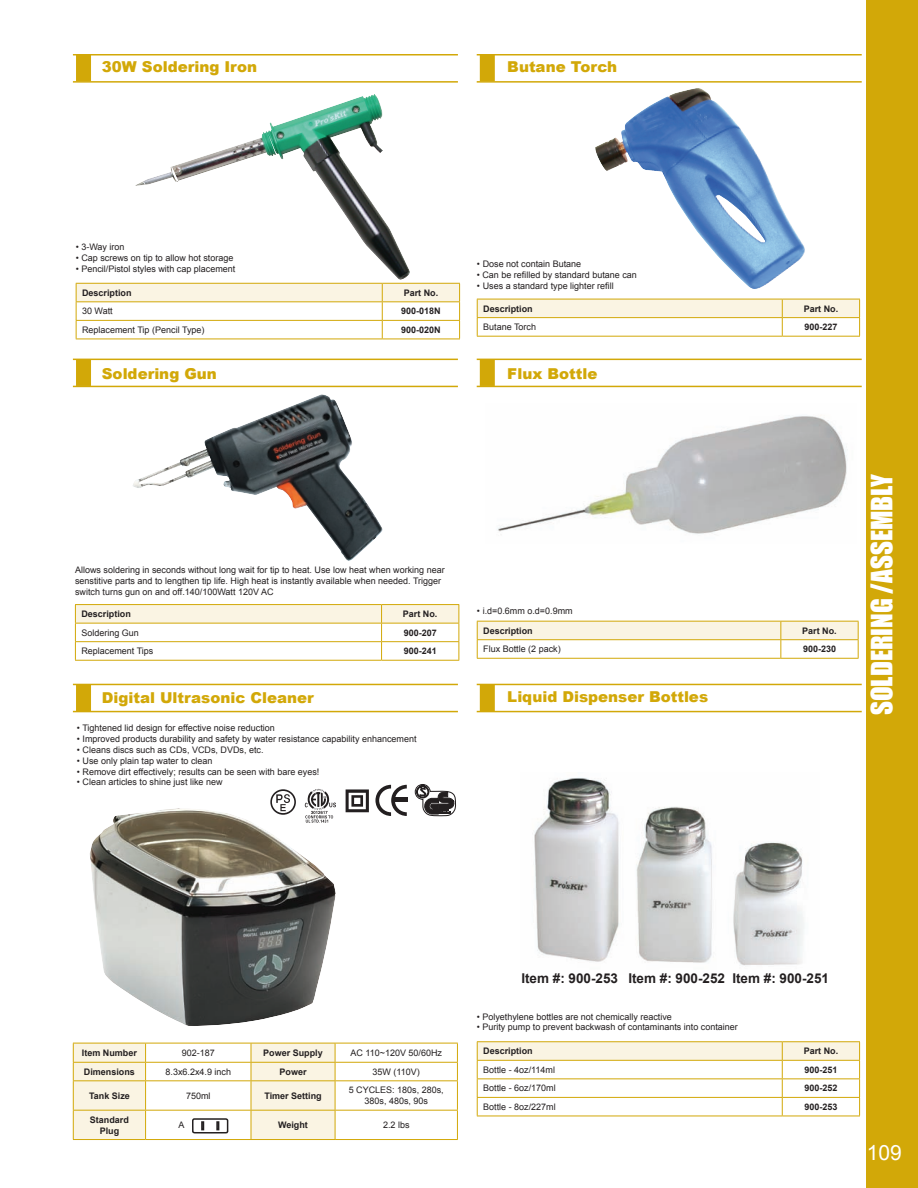
<style>
.page{position:relative;width:918px;height:1188px;background:#fff}
.page>*{position:absolute;margin:0;border:0;box-sizing:border-box;transform-origin:0 0}
.t1{font:27px "Impact";color:#fff}
.t2{font:21px "Arial";color:#fff}
.t3{font:900 15px "Arial";color:#d2a808}
.t4{font:700 13.5px "Arial";color:#231f20}
.t5{font:9px/10.8px "Arial";color:#231f20}
.t6{font:700 9px/10.8px "Arial";color:#231f20;text-align:center}
</style>
<div class="page">
<div style="left:866px;top:0;width:52px;height:1188px;background:#d2a808"></div>
<div style="left:76px;top:359px;width:15px;height:27px;background:#d2a808"></div>
<hr style="left:73px;top:359px;width:385px;height:1px;background:#d2a808">
<hr style="left:73px;top:386px;width:385px;height:1px;background:#d2a808">
<div style="left:76px;top:55px;width:15px;height:26px;background:#d2a808"></div>
<hr style="left:73px;top:54px;width:385px;height:2px;background:#d2a808">
<hr style="left:73px;top:81px;width:385px;height:2px;background:#d2a808">
<div style="left:480px;top:55px;width:15px;height:26px;background:#d2a808"></div>
<hr style="left:477px;top:54px;width:385px;height:2px;background:#d2a808">
<hr style="left:477px;top:81px;width:385px;height:2px;background:#d2a808">
<img style="left:534px;top:777px;width:270px;height:189px">
<img style="left:498px;top:416px;width:349px;height:118px">
<img style="left:90px;top:808px;width:246px;height:218px">
<img style="left:595px;top:88px;width:210px;height:201px">
<img style="left:135px;top:94px;width:275px;height:186px">
<img style="left:133px;top:394px;width:250px;height:167px">
<hr style="left:75px;top:604px;width:307px;height:1px;background:#d2a808">
<hr style="left:382px;top:604px;width:77px;height:1px;background:#d2a808">
<svg style="left:75px;top:605px;width:385px;height:55px"></svg>
<hr style="left:75px;top:660px;width:307px;height:1px;background:#d2a808">
<hr style="left:382px;top:660px;width:77px;height:1px;background:#d2a808">
<svg style="left:76px;top:283px;width:384px;height:56px"></svg>
<hr style="left:76px;top:339px;width:306px;height:1px;background:#d2a808">
<hr style="left:382px;top:339px;width:78px;height:1px;background:#d2a808">
<svg style="left:375px;top:785px;width:32px;height:31px"></svg>
<hr style="left:394px;top:798px;width:13px;height:4px;background:#231f20">
<svg style="left:270px;top:789px;width:26px;height:26px"></svg>
<svg style="left:346px;top:789px;width:23px;height:23px"></svg>
<svg style="left:305px;top:789px;width:31px;height:34px"></svg>
<svg style="left:415px;top:784px;width:41px;height:33px"></svg>
<hr style="left:477px;top:1041px;width:305px;height:1px;background:#d2a808">
<hr style="left:782px;top:1041px;width:78px;height:1px;background:#d2a808">
<svg style="left:477px;top:1042px;width:383px;height:74px"></svg>
<hr style="left:477px;top:1116px;width:305px;height:1px;background:#d2a808">
<hr style="left:782px;top:1116px;width:78px;height:1px;background:#d2a808">
<svg style="left:477px;top:299px;width:383px;height:37px"></svg>
<hr style="left:477px;top:336px;width:305px;height:1px;background:#d2a808">
<hr style="left:782px;top:336px;width:78px;height:1px;background:#d2a808">
<hr style="left:477px;top:658px;width:304px;height:1px;background:#d2a808">
<svg style="left:477px;top:621px;width:382px;height:37px"></svg>
<hr style="left:781px;top:658px;width:78px;height:1px;background:#d2a808">
<div style="left:76px;top:684px;width:15px;height:27px;background:#d2a808"></div>
<hr style="left:73px;top:684px;width:385px;height:1px;background:#d2a808">
<hr style="left:73px;top:711px;width:385px;height:1px;background:#d2a808">
<div style="left:480px;top:359px;width:15px;height:27px;background:#d2a808"></div>
<hr style="left:477px;top:359px;width:385px;height:1px;background:#d2a808">
<hr style="left:477px;top:386px;width:385px;height:1px;background:#d2a808">
<div style="left:480px;top:684px;width:15px;height:27px;background:#d2a808"></div>
<hr style="left:477px;top:684px;width:385px;height:1px;background:#d2a808">
<hr style="left:477px;top:711px;width:385px;height:1px;background:#d2a808">
<svg style="left:73px;top:1043px;width:385px;height:97px"></svg>
<h3 class="t3" style="left:102px;top:58px;width:157px">30W Soldering Iron</h3>
<h3 class="t3" style="left:507px;top:58px;width:111px">Butane Torch</h3>
<p class="t5" style="left:76px;top:242px;width:50px">• 3-Way iron</p>
<p class="t5" style="left:76px;top:253px;width:159px">• Cap screws on tip to allow hot storage</p>
<p class="t5" style="left:76px;top:263px;width:161px">• Pencil/Pistol styles with cap placement</p>
<p class="t6" style="left:82px;top:287px;width:51px">Description</p>
<p class="t6" style="left:404px;top:287px;width:36px">Part No.</p>
<p class="t5" style="left:82px;top:306px;width:32px">30 Watt</p>
<p class="t6" style="left:401px;top:306px;width:41px">900-018N</p>
<p class="t5" style="left:82px;top:324px;width:124px">Replacement Tip (Pencil Type)</p>
<p class="t6" style="left:401px;top:324px;width:41px">900-020N</p>
<h3 class="t3" style="left:102px;top:365px;width:117px">Soldering Gun</h3>
<p class="t5" style="left:477px;top:259px;width:106px">• Dose not contain Butane</p>
<p class="t5" style="left:477px;top:270px;width:162px">• Can be refilled by standard butane can</p>
<p class="t5" style="left:477px;top:280px;width:139px">• Uses a standard type lighter refill</p>
<p class="t6" style="left:483px;top:303px;width:51px">Description</p>
<p class="t6" style="left:804px;top:303px;width:36px">Part No.</p>
<p class="t5" style="left:483px;top:322px;width:54px">Butane Torch</p>
<p class="t6" style="left:804px;top:322px;width:35px">900-227</p>
<h3 class="t3" style="left:507px;top:365px;width:92px">Flux Bottle</h3>
<p class="t5" style="left:75px;top:565px;width:371px">Allows soldering in seconds without long wait for tip to heat. Use low heat when working near senstitive parts and to lengthen tip life. High heat is instantly available when needed. Trigger switch turns gun on and off.140/100Watt 120V AC</p>
<p class="t6" style="left:81px;top:609px;width:51px">Description</p>
<p class="t6" style="left:403px;top:609px;width:36px">Part No.</p>
<p class="t5" style="left:81px;top:627px;width:59px">Soldering Gun</p>
<p class="t6" style="left:404px;top:627px;width:35px">900-207</p>
<p class="t5" style="left:81px;top:646px;width:74px">Replacement Tips</p>
<p class="t6" style="left:404px;top:646px;width:35px">900-241</p>
<p class="t5" style="left:477px;top:605px;width:98px">• i.d=0.6mm o.d=0.9mm</p>
<p class="t6" style="left:483px;top:625px;width:51px">Description</p>
<p class="t6" style="left:802px;top:625px;width:36px">Part No.</p>
<p class="t5" style="left:483px;top:644px;width:79px">Flux Bottle (2 pack)</p>
<p class="t6" style="left:803px;top:644px;width:35px">900-230</p>
<h3 class="t3" style="left:102px;top:689px;width:213px">Digital Ultrasonic Cleaner</h3>
<h3 class="t3" style="left:507px;top:688px;width:202px">Liquid Dispenser Bottles</h3>
<p class="t5" style="left:77px;top:723px;width:200px">• Tightened lid design for effective noise reduction</p>
<p class="t5" style="left:77px;top:734px;width:341px">• Improved products durability and safety by water resistance capability enhancement</p>
<p class="t5" style="left:77px;top:744px;width:188px">• Cleans discs such as CDs, VCDs, DVDs, etc.</p>
<p class="t5" style="left:77px;top:755px;width:137px">• Use only plain tap water to clean</p>
<p class="t5" style="left:77px;top:766px;width:244px">• Remove dirt effectively; results can be seen with bare eyes!</p>
<p class="t5" style="left:77px;top:777px;width:147px">• Clean articles to shine just like new</p>
<h1 class="t1" style="left:865px;top:715px;width:243px;rotate:-90deg">SOLDERING /ASSEMBLY</h1>
<p class="t6" style="left:82px;top:1047px;width:57px">Item Number</p>
<p class="t5" style="left:182px;top:1047px;width:35px">902-187</p>
<p class="t6" style="left:263px;top:1047px;width:61px">Power Supply</p>
<p class="t5" style="left:350px;top:1047px;width:93px">AC 110~120V 50/60Hz</p>
<p class="t6" style="left:84px;top:1066px;width:53px">Dimensions</p>
<p class="t5" style="left:166px;top:1066px;width:67px">8.3x6.2x4.9 inch</p>
<p class="t6" style="left:280px;top:1066px;width:29px">Power</p>
<p class="t5" style="left:373px;top:1066px;width:49px">35W (110V)</p>
<p class="t6" style="left:89px;top:1090px;width:42px">Tank Size</p>
<p class="t5" style="left:186px;top:1090px;width:26px">750ml</p>
<p class="t6" style="left:264px;top:1090px;width:59px">Timer Setting</p>
<p class="t5" style="left:349px;top:1085px;width:97px;text-align:center">5 CYCLES: 180s, 280s,<br>380s, 480s, 90s</p>
<p class="t6" style="left:90px;top:1114px;width:41px">Standard<br>Plug</p>
<p class="t5" style="left:179px;top:1120px;width:8px">A</p>
<p class="t6" style="left:278px;top:1120px;width:31px">Weight</p>
<p class="t5" style="left:383px;top:1120px;width:28px">2.2 lbs</p>
<h3 class="t4" style="left:521px;top:970px;width:309px">Item #: 900-253 Item #: 900-252 Item #: 900-251</h3>
<p class="t5" style="left:477px;top:1011px;width:197px">• Polyethylene bottles are not chemically reactive</p>
<p class="t5" style="left:477px;top:1022px;width:263px">• Purity pump to prevent backwash of contaminants into container</p>
<p class="t6" style="left:483px;top:1046px;width:51px">Description</p>
<p class="t6" style="left:804px;top:1046px;width:36px">Part No.</p>
<p class="t5" style="left:483px;top:1064px;width:73px">Bottle - 4oz/114ml</p>
<p class="t6" style="left:804px;top:1064px;width:35px">900-251</p>
<p class="t5" style="left:483px;top:1083px;width:74px">Bottle - 6oz/170ml</p>
<p class="t6" style="left:804px;top:1083px;width:35px">900-252</p>
<p class="t5" style="left:483px;top:1101px;width:74px">Bottle - 8oz/227ml</p>
<p class="t6" style="left:804px;top:1101px;width:35px">900-253</p>
<h2 class="t2" style="left:867px;top:1141px;width:37px">109</h2>
</div>
